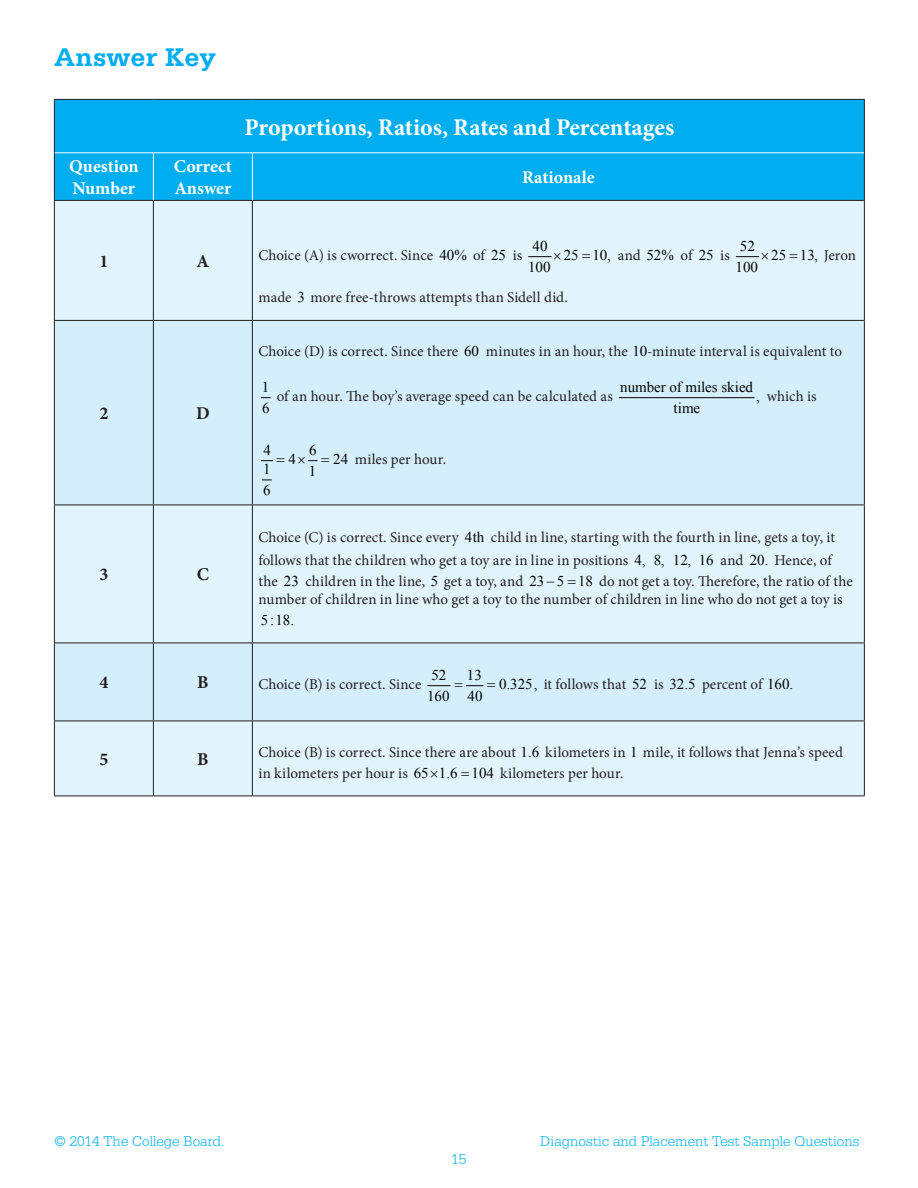
<style>
.page{position:relative;width:918px;height:1188px;background:#fff}
.page>*{position:absolute;margin:0;border:0;box-sizing:border-box;transform-origin:0 0}
.t1{font:700 27px "Serifa Std";color:#00aeef}
.t2{font:700 24px "Minion Pro";letter-spacing:-.005em;color:#fff}
.t3{font:700 18px/22.5px "Minion Pro";color:#fff}
.t4{font:700 18px "Minion Pro";color:#231f20}
.t5{font:15px/22.5px "Minion Pro";letter-spacing:.005em;color:#231f20}
.t6{font:15px/21.3px "Times New Roman";color:#040503}
.t7{font:300 15px "Serifa Std";color:#00aeef}
.s1{font-family:"Times New Roman";color:#040503}
.s2{font-family:"Minion Pro";color:#231f20}
</style>
<div class="page">
<div style="left:55px;top:100px;width:809px;height:100px;background:#00aeef"></div>
<div style="left:55px;top:201px;width:809px;height:119px;background:#e1f4fc"></div>
<div style="left:55px;top:506px;width:809px;height:137px;background:#e1f4fc"></div>
<div style="left:55px;top:722px;width:809px;height:74px;background:#e1f4fc"></div>
<div style="left:55px;top:321px;width:809px;height:184px;background:#d4effb"></div>
<div style="left:55px;top:644px;width:809px;height:77px;background:#d4effb"></div>
<hr style="left:54px;top:99px;width:99px;height:1px;background:#231f20">
<hr style="left:54px;top:100px;width:1px;height:53px;background:#231f20">
<hr style="left:153px;top:99px;width:99px;height:1px;background:#231f20">
<hr style="left:252px;top:99px;width:613px;height:1px;background:#231f20">
<hr style="left:864px;top:100px;width:1px;height:53px;background:#231f20">
<hr style="left:54px;top:153px;width:1px;height:47px;background:#231f20">
<hr style="left:864px;top:153px;width:1px;height:47px;background:#231f20">
<hr style="left:54px;top:200px;width:99px;height:1px;background:#231f20">
<hr style="left:54px;top:201px;width:1px;height:119px;background:#231f20">
<hr style="left:153px;top:200px;width:99px;height:1px;background:#231f20">
<hr style="left:153px;top:201px;width:1px;height:119px;background:#231f20">
<hr style="left:252px;top:200px;width:613px;height:1px;background:#231f20">
<hr style="left:252px;top:201px;width:1px;height:119px;background:#231f20">
<hr style="left:864px;top:201px;width:1px;height:119px;background:#231f20">
<hr style="left:54px;top:320px;width:99px;height:1px;background:#231f20">
<hr style="left:54px;top:321px;width:1px;height:184px;background:#231f20">
<hr style="left:153px;top:320px;width:99px;height:1px;background:#231f20">
<hr style="left:153px;top:321px;width:1px;height:184px;background:#231f20">
<hr style="left:252px;top:320px;width:613px;height:1px;background:#231f20">
<hr style="left:252px;top:321px;width:1px;height:184px;background:#231f20">
<hr style="left:864px;top:321px;width:1px;height:184px;background:#231f20">
<hr style="left:54px;top:505px;width:99px;height:1px;background:#231f20">
<hr style="left:54px;top:505px;width:1px;height:138px;background:#231f20">
<hr style="left:153px;top:505px;width:99px;height:1px;background:#231f20">
<hr style="left:153px;top:505px;width:1px;height:138px;background:#231f20">
<hr style="left:252px;top:505px;width:613px;height:1px;background:#231f20">
<hr style="left:252px;top:505px;width:1px;height:138px;background:#231f20">
<hr style="left:864px;top:505px;width:1px;height:138px;background:#231f20">
<hr style="left:54px;top:643px;width:99px;height:1px;background:#231f20">
<hr style="left:54px;top:643px;width:1px;height:78px;background:#231f20">
<hr style="left:153px;top:643px;width:99px;height:1px;background:#231f20">
<hr style="left:153px;top:643px;width:1px;height:78px;background:#231f20">
<hr style="left:252px;top:643px;width:613px;height:1px;background:#231f20">
<hr style="left:252px;top:643px;width:1px;height:78px;background:#231f20">
<hr style="left:864px;top:643px;width:1px;height:78px;background:#231f20">
<hr style="left:54px;top:721px;width:99px;height:1px;background:#231f20">
<hr style="left:54px;top:721px;width:1px;height:75px;background:#231f20">
<hr style="left:153px;top:721px;width:99px;height:1px;background:#231f20">
<hr style="left:153px;top:721px;width:1px;height:75px;background:#231f20">
<hr style="left:252px;top:721px;width:613px;height:1px;background:#231f20">
<hr style="left:252px;top:721px;width:1px;height:75px;background:#231f20">
<hr style="left:864px;top:721px;width:1px;height:75px;background:#231f20">
<hr style="left:54px;top:796px;width:99px;height:1px;background:#231f20">
<hr style="left:153px;top:796px;width:99px;height:1px;background:#231f20">
<hr style="left:252px;top:796px;width:613px;height:1px;background:#231f20">
<hr style="left:55px;top:152px;width:98px;height:1px;background:#fff">
<hr style="left:153px;top:152px;width:99px;height:1px;background:#fff">
<hr style="left:153px;top:153px;width:1px;height:47px;background:#fff">
<hr style="left:252px;top:152px;width:612px;height:1px;background:#fff">
<hr style="left:252px;top:153px;width:1px;height:47px;background:#fff">
<hr style="left:619px;top:397px;width:135px;height:1px;background:#040503">
<svg style="left:529px;top:253px;width:32px;height:7px"></svg>
<svg style="left:582px;top:255px;width:8px;height:3px"></svg>
<svg style="left:736px;top:253px;width:32px;height:7px"></svg>
<svg style="left:790px;top:255px;width:7px;height:3px"></svg>
<svg style="left:261px;top:459px;width:24px;height:3px"></svg>
<svg style="left:299px;top:457px;width:30px;height:7px"></svg>
<svg style="left:568px;top:580px;width:8px;height:4px"></svg>
<svg style="left:428px;top:684px;width:67px;height:3px"></svg>
<svg style="left:431px;top:771px;width:6px;height:6px"></svg>
<svg style="left:461px;top:772px;width:8px;height:4px"></svg>
<h2 class="t1" style="left:54px;top:42px;width:164px">Answer Key</h2>
<p class="t3" style="left:69px;top:155px;width:71px">Question<br>Number</p>
<p class="t3" style="left:174px;top:155px;width:60px">Correct<br>Answer</p>
<h3 class="t2" style="left:245px;top:110px;width:431px">Proportions, Ratios, Rates and Percentages</h3>
<p class="t3" style="left:522px;top:166px;width:74px">Rationale</p>
<p class="t6" style="left:533px;top:235px;width:16px">40</p>
<p class="t4" style="left:99px;top:249px;width:10px">1</p>
<p class="t4" style="left:197px;top:249px;width:14px">A</p>
<p class="t5" style="left:258px;top:244px;width:266px">Choice (A) is cworrect. Since <span class="s1">40%</span> of <span class="s1">25</span> is</p>
<p class="t6" style="left:528px;top:257px;width:24px">100</p>
<p class="t6" style="left:564px;top:245px;width:49px">25 10,</p>
<p class="t6" style="left:740px;top:235px;width:16px">52</p>
<p class="t5" style="left:618px;top:244px;width:114px">and <span class="s1">52%</span> of <span class="s1">25</span> is</p>
<p class="t6" style="left:736px;top:257px;width:24px">100</p>
<p class="t6" style="left:771px;top:245px;width:86px">25 13, <span class="s2">Jeron</span></p>
<p class="t5" style="left:258px;top:286px;width:311px">made <span class="s1">3</span> more free-throws attempts than Sidell did.</p>
<p class="t4" style="left:99px;top:401px;width:10px">2</p>
<p class="t4" style="left:196px;top:401px;width:15px">D</p>
<p class="t4" style="left:99px;top:562px;width:10px">3</p>
<p class="t4" style="left:197px;top:562px;width:14px">C</p>
<p class="t5" style="left:258px;top:340px;width:585px">Choice (D) is correct. Since there <span class="s1">60</span> minutes in an hour, the <span class="s1">10</span>-minute interval is equivalent to</p>
<p class="t6" style="left:262px;top:376px;width:9px">1<br>6</p>
<p class="t5" style="left:277px;top:385px;width:338px">of an hour. The boy’s average speed can be calculated as</p>
<p class="t6" style="left:620px;top:376px;width:134px">number of miles skied</p>
<p class="t5" style="left:767px;top:385px;width:52px">which is</p>
<p class="t6" style="left:756px;top:386px;width:5px">,</p>
<p class="t6" style="left:674px;top:398px;width:28px">time</p>
<p class="t6" style="left:263px;top:439px;width:9px">4</p>
<p class="t6" style="left:309px;top:439px;width:9px">6</p>
<p class="t6" style="left:289px;top:449px;width:9px">4</p>
<p class="t5" style="left:333px;top:448px;width:115px"><span class="s1">24</span> miles per hour.</p>
<p class="t6" style="left:263px;top:459px;width:9px">1</p>
<p class="t6" style="left:309px;top:461px;width:9px">1</p>
<p class="t6" style="left:263px;top:479px;width:9px">6</p>
<p class="t5" style="left:258px;top:526px;width:578px">Choice (C) is correct. Since every <span class="s1">4th</span> child in line, starting with the fourth in line, gets a toy, it follows that the children who get a toy are in line in positions <span class="s1">4, 8, 12, 16</span> and <span class="s1">20.</span> Hence, of</p>
<p class="t5" style="left:258px;top:572px;width:596px;line-height:18px">the <span class="s1">23</span> children in the line, <span class="s1">5</span> get a toy, and <span class="s1">23 5 18</span> do not get a toy. Therefore, the ratio of the number of children in line who get a toy to the number of children in line who do not get a toy is</p>
<p class="t6" style="left:261px;top:609px;width:35px">5 :18.</p>
<p class="t6" style="left:431px;top:664px;width:16px">52</p>
<p class="t6" style="left:467px;top:664px;width:16px">13</p>
<p class="t4" style="left:99px;top:670px;width:10px">4</p>
<p class="t4" style="left:197px;top:670px;width:13px">B</p>
<p class="t5" style="left:258px;top:673px;width:165px">Choice (B) is correct. Since</p>
<p class="t6" style="left:427px;top:686px;width:57px">160 40</p>
<p class="t5" style="left:499px;top:673px;width:296px"><span class="s1">0.325,</span> it follows that <span class="s1">52</span> is <span class="s1">32.5</span> percent of <span class="s1">160.</span></p>
<p class="t4" style="left:99px;top:747px;width:10px">5</p>
<p class="t4" style="left:197px;top:747px;width:13px">B</p>
<p class="t5" style="left:258px;top:742px;width:586px;line-height:21px">Choice (B) is correct. Since there are about <span class="s1">1.6</span> kilometers in <span class="s1">1</span> mile, it follows that Jenna’s speed in kilometers per hour is <span class="s1">65 1.6 104</span> kilometers per hour.</p>
<p class="t7" style="left:54px;top:1133px;width:172px">© 2014 The College Board.</p>
<p class="t7" style="left:540px;top:1133px;width:321px">Diagnostic and Placement Test Sample Questions</p>
<p class="t7" style="left:451px;top:1151px;width:16px">15</p>
</div>
